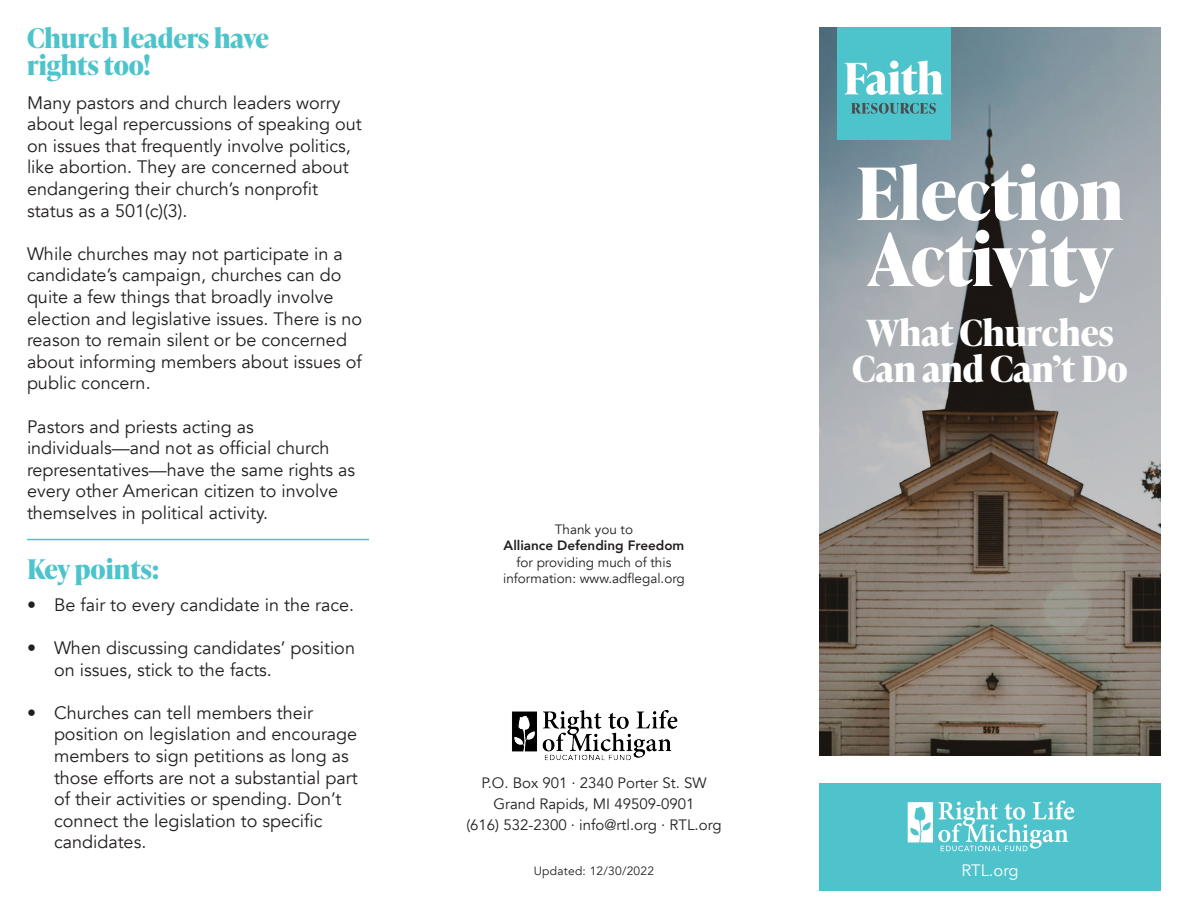
<style>
.page{position:relative;width:1188px;height:918px;background:#fff}
.page>*{position:absolute;margin:0;border:0;box-sizing:border-box;transform-origin:0 0}
.t1{font:700 72px/66px "Ivy Presto Headline";color:#fff}
.t2{font:700 36px "Ivy Presto Headline";color:#fff}
.t3{font:700 27px "Ivy Presto Headline";color:#4dc4cc}
.t4{font:18px/21.6px "Avenir";color:#231f20}
.t5{font:16.5px "Avenir";color:#fff}
.t6{font:15px/21px "Avenir";color:#231f20;text-align:center}
.t7{font:13.5px/16.2px "Avenir";color:#231f20;text-align:center}
.t8{font:800 13.5px "Avenir";color:#231f20}
.t9{font:12px "Avenir";letter-spacing:.02em;color:#231f20}
</style>
<div class="page">
<img style="left:819px;top:27px;width:342px;height:728px">
<div style="left:837px;top:27px;width:113px;height:112px;background:#4dc4cc"></div>
<svg style="left:851px;top:103px;width:85px;height:11px"></svg>
<svg style="left:844px;top:61px;width:99px;height:34px"></svg>
<div style="left:819px;top:783px;width:342px;height:108px;background:#4fc3cb"></div>
<img style="left:907px;top:800px;width:168px;height:52px">
<img style="left:512px;top:710px;width:166px;height:51px">
<hr style="left:27px;top:539px;width:342px;height:1px;background:#4dc4cc">
<p class="t3" style="left:27px;top:19px;width:243px">Church leaders have</p>
<p class="t3" style="left:27px;top:46px;width:125px">rights too!</p>
<p class="t4" style="left:27px;top:92px;width:336px">Many pastors and church leaders worry about legal repercussions of speaking out on issues that frequently involve politics, like abortion. They are concerned about endangering their church’s nonprofit status as a 501(c)(3).</p>
<p class="t4" style="left:27px;top:243px;width:337px">While churches may not participate in a candidate’s campaign, churches can do quite a few things that broadly involve election and legislative issues. There is no reason to remain silent or be concerned about informing members about issues of public concern.</p>
<p class="t4" style="left:27px;top:416px;width:330px">Pastors and priests acting as individuals—and not as official church representatives—have the same rights as every other American citizen to involve themselves in political activity.</p>
<p class="t3" style="left:27px;top:550px;width:133px">Key points:</p>
<p class="t4" style="left:27px;top:594px;width:329px">• Be fair to every candidate in the race.</p>
<p class="t4" style="left:54px;top:637px;width:303px;text-indent:-27px">• When discussing candidates’ position on issues, stick to the facts.</p>
<p class="t4" style="left:54px;top:702px;width:305px;text-indent:-27px">• Churches can tell members their position on legislation and encourage members to sign petitions as long as those efforts are not a substantial part of their activities or spending. Don’t connect the legislation to specific candidates.</p>
<p class="t7" style="left:555px;top:522px;width:80px">Thank you to</p>
<p class="t8" style="left:504px;top:535px;width:182px">Alliance Defending Freedom</p>
<p class="t7" style="left:503px;top:554px;width:183px">for providing much of this information: www.adflegal.org</p>
<p class="t6" style="left:481px;top:773px;width:227px">P.O. Box 901 · 2340 Porter St. SW<br>Grand Rapids, MI 49509-0901</p>
<p class="t6" style="left:466px;top:815px;width:257px">(616) 532-2300 · info@rtl.org · RTL.org</p>
<p class="t9" style="left:534px;top:864px;width:122px">Updated: 12/30/2022</p>
<p class="t1" style="left:856px;top:159px;width:269px">Election<br>Activity</p>
<p class="t2" style="left:866px;top:307px;width:249px">What Churches</p>
<p class="t2" style="left:852px;top:343px;width:277px">Can and Can’t Do</p>
<p class="t5" style="left:961px;top:861px;width:59px">RTL.org</p>
</div>
